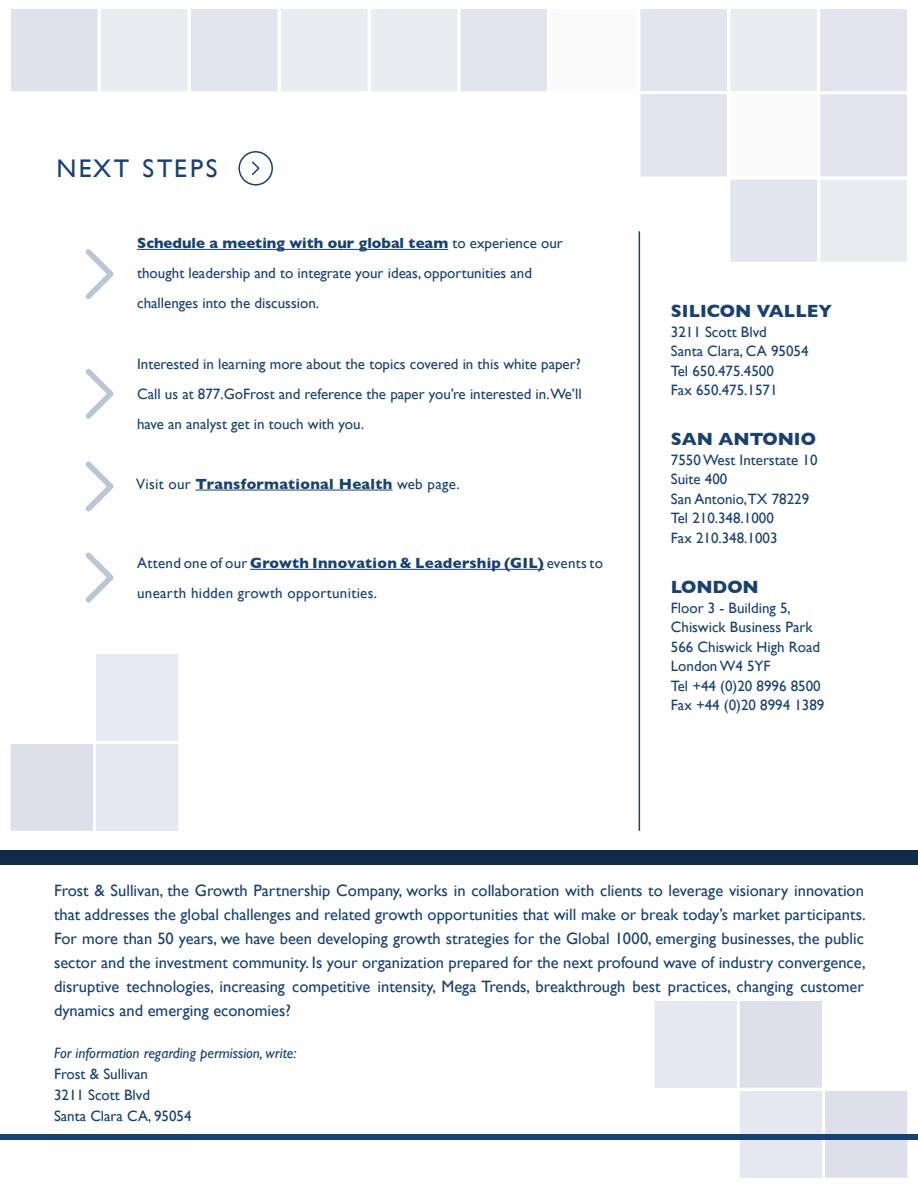
<style>
.page{position:relative;width:918px;height:1188px;background:#fff}
.page>*{position:absolute;margin:0;border:0;box-sizing:border-box;transform-origin:0 0}
.t1{font:25.5px "Gill Sans";letter-spacing:.1em;color:#184071}
.t2{font:700 18px "Gill Sans";color:#184071}
.t3{font:16.5px/24px "Gill Sans";color:#184071;text-align:justify}
.t4{font:15px/19.5px "Gill Sans";color:#184071}
.t5{font:15px/30px "Gill Sans";letter-spacing:.02em;color:#184071}
.t6{font:italic 15px "Gill Sans";color:#184071}
.t7{font:700 15px "Gill Sans";letter-spacing:.02em;color:#184071}
.s1{font-weight:700}
.s2{font-weight:400}
</style>
<div class="page">
<svg style="left:652px;top:1001px;width:258px;height:177px"></svg>
<svg style="left:10px;top:654px;width:168px;height:177px"></svg>
<hr style="left:196px;top:490px;width:197px;height:1px;background:#184071">
<svg style="left:85px;top:461px;width:29px;height:50px"></svg>
<svg style="left:85px;top:369px;width:29px;height:50px"></svg>
<hr style="left:250px;top:569px;width:294px;height:1px;background:#184071">
<svg style="left:85px;top:553px;width:29px;height:50px"></svg>
<svg style="left:11px;top:9px;width:896px;height:290px"></svg>
<hr style="left:639px;top:231px;width:1px;height:600px;background:#184071">
<div style="left:0;top:851px;width:918px;height:14px;background:#112b4b"></div>
<div style="left:0;top:1134px;width:918px;height:5px;background:#184071"></div>
<h1 class="t1" style="left:56px;top:153px;width:163px">NEXT STEPS</h1>
<p class="t4" style="left:137px;top:228px;width:427px;line-height:30px"><span class="s1">Schedule a meeting with our global team</span> to experience our thought leadership and to integrate your ideas, opportunities and challenges into the discussion.</p>
<p class="t4" style="left:137px;top:349px;width:446px;line-height:30px;text-align:justify">Interested in learning more about the topics covered in this white paper?<br>Call us at 877.GoFrost and reference the paper you’re interested in.We’ll have an analyst get in touch with you.</p>
<p class="t7" style="left:136px;top:472px;width:325px"><span class="s2">Visit our</span> Transformational Health <span class="s2">web page.</span></p>
<p class="t5" style="left:137px;top:548px;width:468px">Attend one of our <span class="s1">Growth Innovation &amp; Leadership (GIL)</span> events to unearth hidden growth opportunities.</p>
<p class="t2" style="left:671px;top:297px;width:162px">SILICON VALLEY</p>
<p class="t4" style="left:671px;top:322px;width:139px">3211 Scott Blvd<br>Santa Clara, CA 95054<br>Tel 650.475.4500<br>Fax 650.475.1571</p>
<p class="t2" style="left:671px;top:425px;width:147px">SAN ANTONIO</p>
<p class="t4" style="left:671px;top:450px;width:148px">7550 West Interstate 10<br>Suite 400<br>San Antonio,TX 78229<br>Tel 210.348.1000<br>Fax 210.348.1003</p>
<p class="t2" style="left:671px;top:573px;width:89px">LONDON</p>
<p class="t4" style="left:671px;top:598px;width:155px">Floor 3 - Building 5,<br>Chiswick Business Park<br>566 Chiswick High Road<br>London W4 5YF<br>Tel +44 (0)20 8996 8500<br>Fax +44 (0)20 8994 1389</p>
<p class="t3" style="left:54px;top:879px;width:813px">Frost &amp; Sullivan, the Growth Partnership Company, works in collaboration with clients to leverage visionary innovation that addresses the global challenges and related growth opportunities that will make or break today’s market participants.<br>For more than 50 years, we have been developing growth strategies for the Global 1000, emerging businesses, the public sector and the investment community. Is your organization prepared for the next profound wave of industry convergence, disruptive technologies, increasing competitive intensity, Mega Trends, breakthrough best practices, changing customer dynamics and emerging economies?</p>
<p class="t6" style="left:54px;top:1045px;width:244px">For information regarding permission, write:</p>
<p class="t4" style="left:54px;top:1064px;width:139px;line-height:21px">Frost &amp; Sullivan<br>3211 Scott Blvd<br>Santa Clara CA, 95054</p>
</div>
